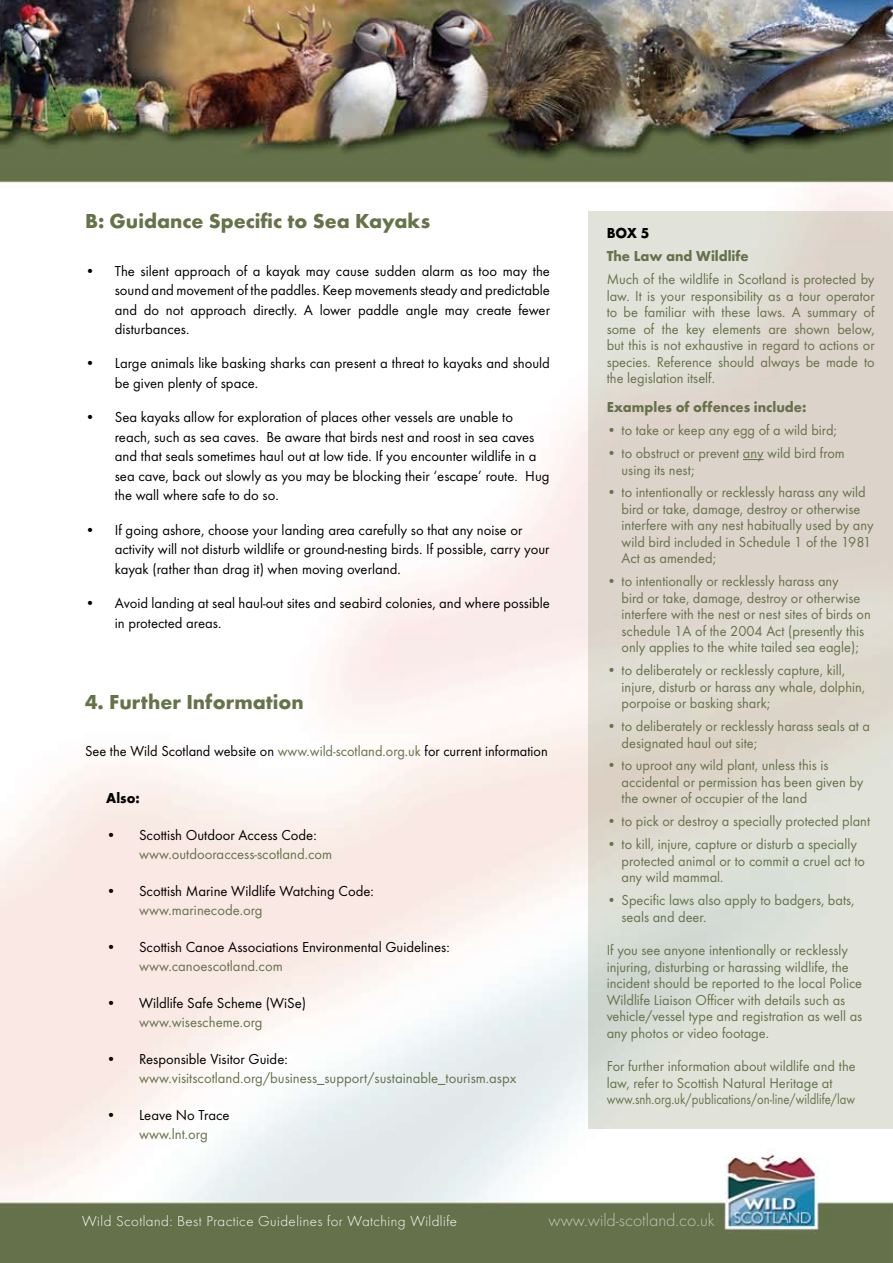
<style>
.page{position:relative;width:893px;height:1263px;background:#fff}
.page>*{position:absolute;margin:0;border:0;box-sizing:border-box;transform-origin:0 0}
.t1{font:700 21px "Futura T";color:#667249}
.t2{font:300 18px "Futura T";color:#c5c5b6}
.t3{font:15px/16.5px "Futura T";color:#667249;scale:.96 1}
.t4{font:15px/19.5px "Futura T";color:#000}
.t5{font:15px "Futura T";color:#667249}
.t6{font:15px "Futura T";color:#000;scale:.96 1}
.t7{font:300 15px "Futura T";letter-spacing:.03em;color:#fff}
.t8{font:700 15px "Futura T";letter-spacing:.005em;color:#667249;scale:.96 1}
.t9{font:700 15px "Futura T";color:#000;scale:.95 1}
.t10{font:700 15px "Futura T";color:#000;scale:.96 1}
.s1{color:#667249}
</style>
<div class="page">
<img style="left:0;top:0;width:893px;height:1263px">
<div style="left:588px;top:211px;width:305px;height:917px;background:#dddbd1"></div>
<svg style="left:743px;top:459px;width:21px;height:1px"></svg>
<h1 class="t1" style="left:85px;top:209px;width:347px">B: Guidance Specific to Sea Kayaks</h1>
<p class="t4" style="left:115px;top:261px;width:437px;text-align:justify;text-indent:-30px">• The silent approach of a kayak may cause sudden alarm as too may the sound and movement of the paddles. Keep movements steady and predictable and do not approach directly. A lower paddle angle may create fewer disturbances.</p>
<p class="t4" style="left:115px;top:354px;width:437px;text-indent:-30px">• Large animals like basking sharks can present a threat to kayaks and should be given plenty of space.</p>
<p class="t4" style="left:115px;top:407px;width:436px;text-indent:-30px">• Sea kayaks allow for exploration of places other vessels are unable to reach, such as sea caves. Be aware that birds nest and roost in sea caves and that seals sometimes haul out at low tide. If you encounter wildlife in a sea cave, back out slowly as you may be blocking their ‘escape’ route. Hug the wall where safe to do so.</p>
<p class="t4" style="left:115px;top:520px;width:436px;text-indent:-30px">• If going ashore, choose your landing area carefully so that any noise or activity will not disturb wildlife or ground-nesting birds. If possible, carry your kayak (rather than drag it) when moving overland.</p>
<p class="t4" style="left:115px;top:593px;width:437px;text-indent:-30px">• Avoid landing at seal haul-out sites and seabird colonies, and where possible in protected areas.</p>
<h1 class="t1" style="left:85px;top:689px;width:220px">4. Further Information</h1>
<p class="t6" style="left:85px;top:742px;width:483px">See the Wild Scotland website on <span class="s1">www.wild-scotland.org.uk</span> for current information</p>
<p class="t9" style="left:106px;top:789px;width:37px">Also:</p>
<p class="t4" style="left:106px;top:825px;width:212px">• Scottish Outdoor Access Code:</p>
<p class="t5" style="left:139px;top:845px;width:195px">www.outdooraccess-scotland.com</p>
<p class="t4" style="left:106px;top:881px;width:269px">• Scottish Marine Wildlife Watching Code:</p>
<p class="t5" style="left:139px;top:901px;width:125px">www.marinecode.org</p>
<p class="t4" style="left:106px;top:937px;width:345px">• Scottish Canoe Associations Environmental Guidelines:</p>
<p class="t5" style="left:139px;top:957px;width:145px">www.canoescotland.com</p>
<p class="t4" style="left:106px;top:993px;width:201px">• Wildlife Safe Scheme (WiSe)</p>
<p class="t5" style="left:139px;top:1013px;width:125px">www.wisescheme.org</p>
<p class="t4" style="left:106px;top:1049px;width:183px">• Responsible Visitor Guide:</p>
<p class="t5" style="left:139px;top:1069px;width:379px">www.visitscotland.org/business_support/sustainable_tourism.aspx</p>
<p class="t4" style="left:106px;top:1105px;width:125px">• Leave No Trace</p>
<p class="t5" style="left:139px;top:1125px;width:70px">www.lnt.org</p>
<p class="t10" style="left:607px;top:224px;width:46px">BOX 5</p>
<p class="t8" style="left:607px;top:247px;width:149px">The Law and Wildlife</p>
<p class="t3" style="left:607px;top:271px;width:281px;text-align:justify">Much of the wildlife in Scotland is protected by law. It is your responsibility as a tour operator to be familiar with these laws. A summary of some of the key elements are shown below, but this is not exhaustive in regard to actions or species. Reference should always be made to the legislation itself.</p>
<p class="t8" style="left:607px;top:398px;width:209px">Examples of offences include:</p>
<p class="t3" style="left:607px;top:422px;width:241px">• to take or keep any egg of a wild bird;</p>
<p class="t3" style="left:622px;top:445px;width:234px;text-indent:-15px">• to obstruct or prevent any wild bird from using its nest;</p>
<p class="t3" style="left:622px;top:484px;width:264px;text-indent:-15px">• to intentionally or recklessly harass any wild bird or take, damage, destroy or otherwise interfere with any nest habitually used by any wild bird included in Schedule 1 of the 1981<br>Act as amended;</p>
<p class="t3" style="left:622px;top:573px;width:261px;text-indent:-15px">• to intentionally or recklessly harass any<br>bird or take, damage, destroy or otherwise interfere with the nest or nest sites of birds on schedule 1A of the 2004 Act (presently this only applies to the white tailed sea eagle);</p>
<p class="t3" style="left:622px;top:662px;width:255px;text-indent:-15px">• to deliberately or recklessly capture, kill, injure, disturb or harass any whale, dolphin, porpoise or basking shark;</p>
<p class="t3" style="left:622px;top:718px;width:260px;text-indent:-15px">• to deliberately or recklessly harass seals at a designated haul out site;</p>
<p class="t3" style="left:622px;top:757px;width:253px;text-indent:-15px">• to uproot any wild plant, unless this is accidental or permission has been given by the owner of occupier of the land</p>
<p class="t3" style="left:607px;top:813px;width:276px">• to pick or destroy a specially protected plant</p>
<p class="t3" style="left:622px;top:836px;width:255px;text-indent:-15px">• to kill, injure, capture or disturb a specially protected animal or to commit a cruel act to any wild mammal.</p>
<p class="t3" style="left:622px;top:892px;width:244px;text-indent:-15px">• Specific laws also apply to badgers, bats, seals and deer.</p>
<p class="t3" style="left:607px;top:942px;width:268px">If you see anyone intentionally or recklessly injuring, disturbing or harassing wildlife, the incident should be reported to the local Police Wildlife Liaison Officer with details such as vehicle/vessel type and registration as well as any photos or video footage.</p>
<p class="t3" style="left:607px;top:1058px;width:261px">For further information about wildlife and the law, refer to Scottish Natural Heritage at www.snh.org.uk/publications/on-line/wildlife/law</p>
<p class="t7" style="left:82px;top:1212px;width:376px">Wild Scotland: Best Practice Guidelines for Watching Wildlife</p>
<p class="t2" style="left:549px;top:1209px;width:168px">www.wild-scotland.co.uk</p>
</div>
